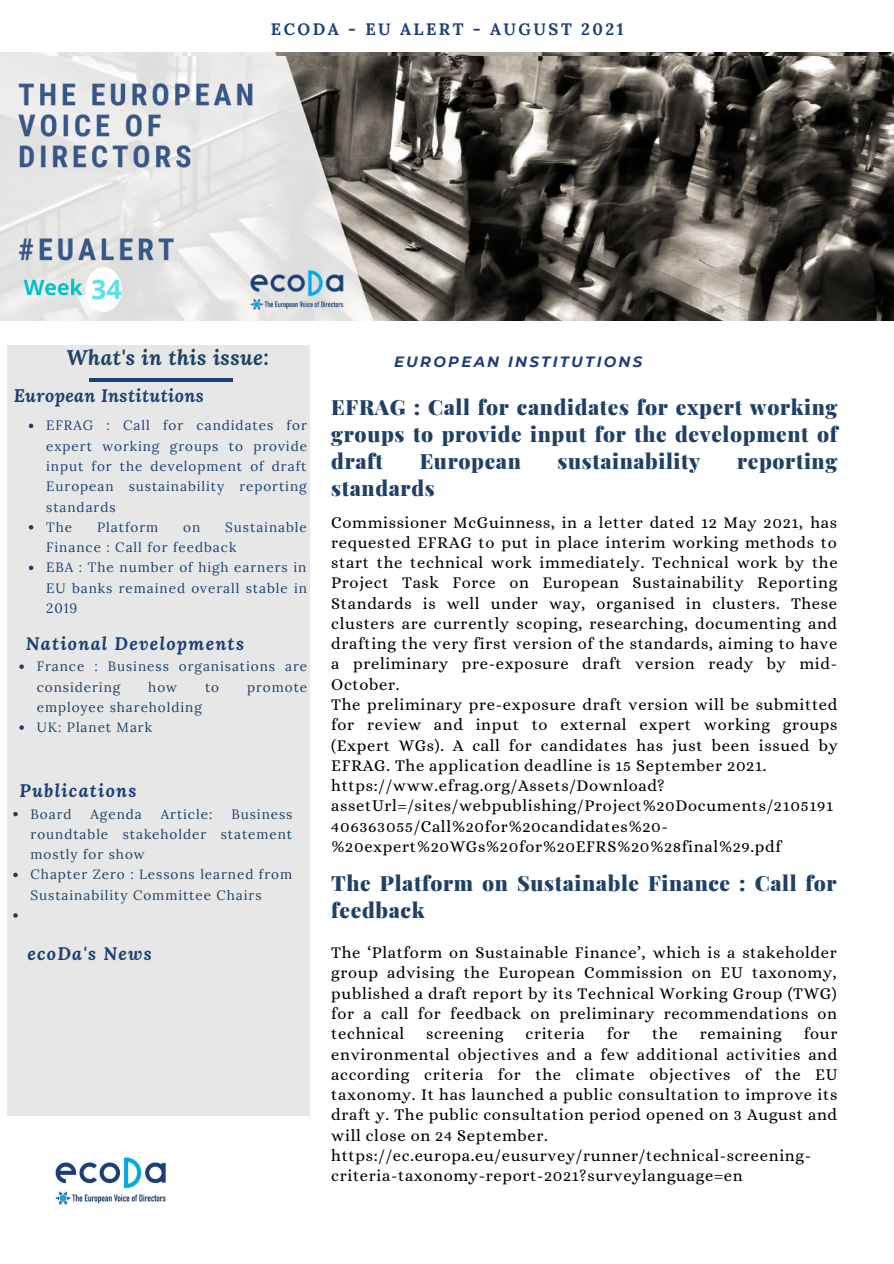
<style>
.page{position:relative;width:894px;height:1264px;background:#fff}
.page>*{position:absolute;margin:0;border:0;box-sizing:border-box;transform-origin:0 0}
.t1{font:700 26.85px "Open Sans";color:#5ce1e6}
.t2{font:900 21px/27px "Playfair Display";letter-spacing:.03em;color:#1f4165;text-align:justify}
.t3{font:italic 700 21px "Lora";letter-spacing:.02em;color:#1f4165}
.t4{font:italic 700 18px "Lora";letter-spacing:.07em;color:#1c4076}
.t5{font:italic 700 18px "Lora";letter-spacing:.02em;color:#1c4076}
.t6{font:16.5px/20.2px "Alice";letter-spacing:.04em;color:#000;text-align:justify}
.t7{font:700 16.5px "Lora";letter-spacing:.15em;color:#1c4076}
.t8{font:italic 700 14.85px "Montserrat";letter-spacing:.15em;color:#1f3d78}
.t9{font:13.5px/20.2px "Lora";letter-spacing:.07em;color:#1c4076;text-align:justify}
.t10{font:13.5px/20.2px "Lora";letter-spacing:.07em;color:#1f4165}
</style>
<div class="page">
<div style="left:8px;top:345px;width:301px;height:770px;background:#e7e7e7"></div>
<hr style="left:89px;top:378px;width:143px;height:3px;background:#1c4076">
<img style="left:56px;top:1157px;width:110px;height:47px">
<img style="left:0;top:56px;width:893px;height:265px">
<svg style="left:86px;top:267px;width:36px;height:45px"></svg>
<svg style="left:29px;top:423px;width:4px;height:5px"></svg>
<svg style="left:29px;top:525px;width:4px;height:4px"></svg>
<svg style="left:29px;top:565px;width:4px;height:5px"></svg>
<svg style="left:13px;top:811px;width:5px;height:5px"></svg>
<svg style="left:13px;top:872px;width:5px;height:5px"></svg>
<svg style="left:13px;top:913px;width:5px;height:4px"></svg>
<svg style="left:19px;top:664px;width:5px;height:5px"></svg>
<svg style="left:19px;top:725px;width:5px;height:4px"></svg>
<p class="t1" style="left:91px;top:270px;width:32px">34</p>
<p class="t7" style="left:271px;top:19px;width:354px">ECODA - EU ALERT - AUGUST 2021</p>
<p class="t3" style="left:67px;top:344px;width:204px">What's in this issue:</p>
<p class="t5" style="left:14px;top:383px;width:191px">European Institutions</p>
<p class="t9" style="left:46px;top:415px;width:262px">EFRAG : Call for candidates for expert working groups to provide input for the development of draft European sustainability reporting standards</p>
<p class="t9" style="left:46px;top:516px;width:27px">The</p>
<p class="t9" style="left:97px;top:516px;width:63px">Platform</p>
<p class="t9" style="left:183px;top:516px;width:19px">on</p>
<p class="t9" style="left:46px;top:516px;width:262px;text-indent:179px">Sustainable<br>Finance : Call for feedback</p>
<p class="t9" style="left:46px;top:557px;width:262px">EBA : The number of high earners in EU banks remained overall stable in 2019</p>
<p class="t4" style="left:26px;top:631px;width:220px">National Developments</p>
<p class="t10" style="left:37px;top:656px;width:272px">France : Business organisations are considering</p>
<p class="t10" style="left:148px;top:676px;width:30px">how</p>
<p class="t10" style="left:205px;top:676px;width:16px">to</p>
<p class="t10" style="left:247px;top:676px;width:62px">promote</p>
<p class="t10" style="left:37px;top:696px;width:167px">employee shareholding</p>
<p class="t10" style="left:37px;top:717px;width:117px">UK: Planet Mark</p>
<p class="t4" style="left:20px;top:778px;width:118px">Publications</p>
<p class="t10" style="left:31px;top:803px;width:42px">Board</p>
<p class="t10" style="left:90px;top:803px;width:53px">Agenda</p>
<p class="t10" style="left:161px;top:803px;width:53px">Article:</p>
<p class="t10" style="left:31px;top:803px;width:263px;text-align:justify;text-indent:201px">Business roundtable stakeholder statement mostly for show</p>
<p class="t10" style="left:31px;top:864px;width:263px">Chapter Zero : Lessons learned from<br>Sustainability Committee Chairs</p>
<p class="t8" style="left:394px;top:352px;width:250px">EUROPEAN INSTITUTIONS</p>
<p class="t2" style="left:331px;top:393px;width:507px">EFRAG : Call for candidates for expert working groups to provide input for the development of draft</p>
<p class="t2" style="left:419px;top:447px;width:103px">European</p>
<p class="t2" style="left:557px;top:447px;width:144px">sustainability</p>
<p class="t2" style="left:736px;top:447px;width:102px">reporting</p>
<p class="t2" style="left:331px;top:474px;width:105px">standards</p>
<p class="t6" style="left:331px;top:512px;width:507px">Commissioner McGuinness, in a letter dated 12 May 2021, has requested EFRAG to put in place interim working methods to start the technical work immediately. Technical work by the Project Task Force on European Sustainability Reporting Standards is well under way, organised in clusters. These clusters are currently scoping, researching, documenting and drafting the very first version of the standards, aiming to have a preliminary pre-exposure draft version ready by mid-October.</p>
<p class="t6" style="left:331px;top:694px;width:508px">The preliminary pre-exposure draft version will be submitted for review and input to external expert working groups (Expert WGs). A call for candidates has just been issued by EFRAG. The application deadline is 15 September 2021.</p>
<p class="t6" style="left:331px;top:775px;width:503px;text-align:left">https://www.efrag.org/Assets/Download? assetUrl=/sites/webpublishing/Project%20Documents/2105191<br>406363055/Call%20for%20candidates%20- %20expert%20WGs%20for%20EFRS%20%28final%29.pdf</p>
<p class="t2" style="left:331px;top:868px;width:507px">The Platform on Sustainable Finance : Call for feedback</p>
<p class="t4" style="left:27px;top:941px;width:126px">ecoDa's News</p>
<p class="t6" style="left:331px;top:942px;width:507px">The ‘Platform on Sustainable Finance’, which is a stakeholder group advising the European Commission on EU taxonomy, published a draft report by its Technical Working Group (TWG) for a call for feedback on preliminary recommendations on technical</p>
<p class="t6" style="left:331px;top:1023px;width:507px;text-indent:472px">four environmental objectives and a few additional activities and according criteria for the climate objectives of the EU taxonomy. It has launched a public consultation to improve its draft y. The public consultation period opened on 3 August and will close on 24 September.</p>
<p class="t6" style="left:331px;top:1145px;width:481px">https://ec.europa.eu/eusurvey/runner/technical-screening&shy;criteria-taxonomy-report-2021?surveylanguage=en</p>
<p class="t6" style="left:426px;top:1023px;width:79px">screening</p>
<p class="t6" style="left:525px;top:1023px;width:61px">criteria</p>
<p class="t6" style="left:606px;top:1023px;width:25px">for</p>
<p class="t6" style="left:652px;top:1023px;width:27px">the</p>
<p class="t6" style="left:699px;top:1023px;width:83px">remaining</p>
</div>
